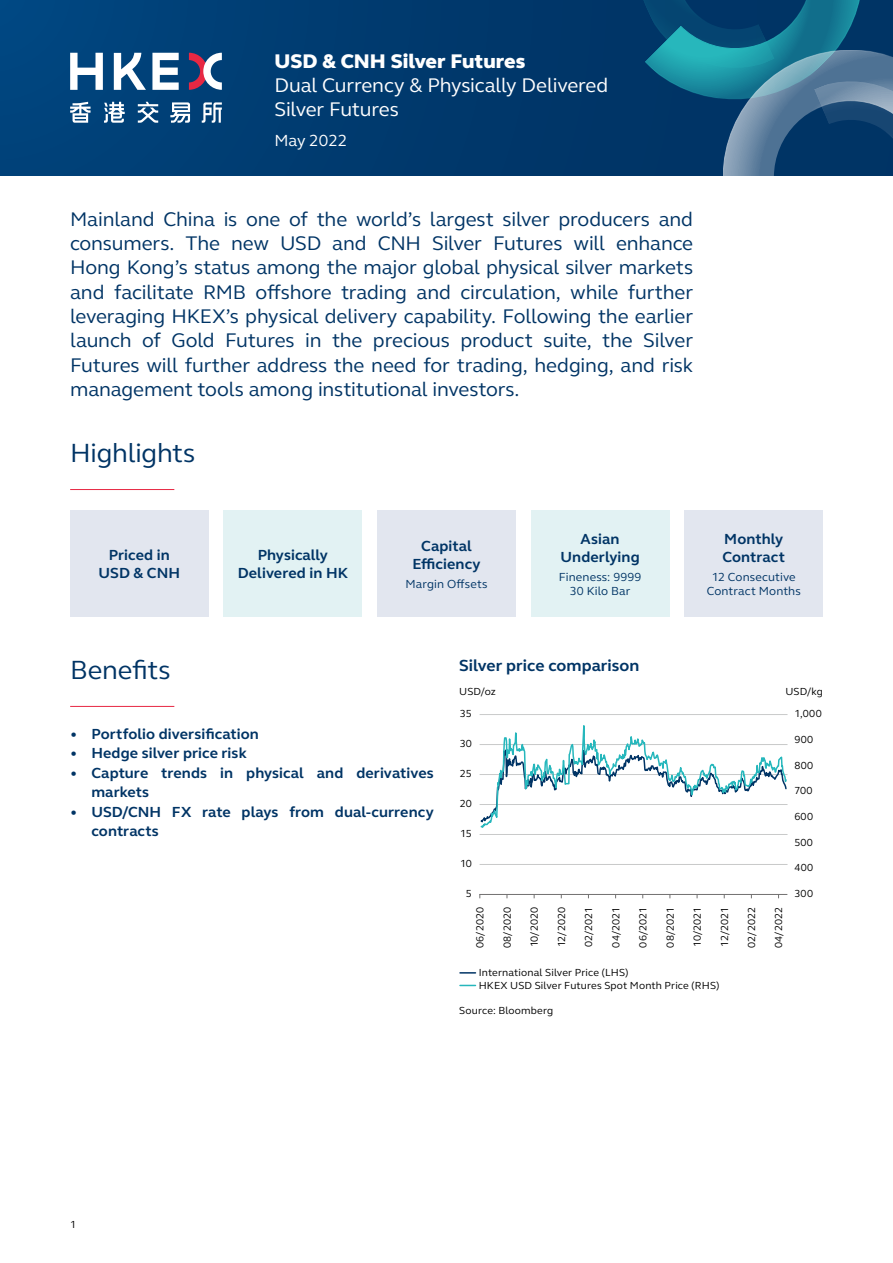
<style>
.page{position:relative;width:893px;height:1263px;background:#fff}
.page>*{position:absolute;margin:0;border:0;box-sizing:border-box;transform-origin:0 0}
.t1{font:27px "FS Elliot Pro";letter-spacing:-.005em;color:#003465}
.t2{font:20.25px/24.3px "FS Elliot Pro";letter-spacing:-.005em;color:#003465;text-align:justify}
.t3{font:20.25px/24.3px "FS Elliot Pro";letter-spacing:-.01em;color:#fff}
.t4{font:800 20.25px "FS Elliot Pro";color:#fff}
.t5{font:700 16.5px "FS Elliot Pro";color:#003465}
.t6{font:16.5px "FS Elliot Pro";color:#fff}
.t7{font:700 15px/18px "FS Elliot Pro";letter-spacing:.005em;color:#003465;text-align:center}
.t8{font:12px/14.4px "FS Elliot Pro";letter-spacing:.01em;color:#003465;text-align:center}
.t9{font:10.5px/12.6px "FS Elliot Pro";letter-spacing:.01em;color:#000}
</style>
<div class="page">
<hr style="left:70px;top:706px;width:104px;height:1px;background:#e72743">
<svg style="left:0;top:0;width:637px;height:175px;background:#003b70"></svg>
<svg style="left:637px;top:0;width:256px;height:175px;background:#1f5d82"></svg>
<hr style="left:70px;top:489px;width:104px;height:1px;background:#e72743">
<svg style="left:202px;top:102px;width:20px;height:21px"></svg>
<svg style="left:138px;top:102px;width:20px;height:21px"></svg>
<svg style="left:152px;top:53px;width:27px;height:37px"></svg>
<svg style="left:70px;top:53px;width:33px;height:37px"></svg>
<svg style="left:114px;top:53px;width:32px;height:37px"></svg>
<svg style="left:189px;top:53px;width:33px;height:37px"></svg>
<svg style="left:170px;top:102px;width:20px;height:21px"></svg>
<svg style="left:104px;top:102px;width:21px;height:21px"></svg>
<svg style="left:70px;top:102px;width:21px;height:21px"></svg>
<div style="left:70px;top:511px;width:138px;height:106px;background:#e2e6ef"></div>
<div style="left:224px;top:511px;width:138px;height:106px;background:#e2f2f3"></div>
<div style="left:377px;top:511px;width:139px;height:106px;background:#e2e6ef"></div>
<div style="left:531px;top:511px;width:138px;height:106px;background:#e2f2f3"></div>
<div style="left:685px;top:511px;width:138px;height:106px;background:#e2e6ef"></div>
<hr style="left:480px;top:834px;width:307px;height:1px;background:#c9caca">
<hr style="left:480px;top:864px;width:307px;height:1px;background:#c9caca">
<hr style="left:479px;top:894px;width:308px;height:1px;background:#727171">
<svg style="left:460px;top:972px;width:15px;height:1px"></svg>
<svg style="left:460px;top:985px;width:15px;height:1px"></svg>
<svg style="left:479px;top:714px;width:309px;height:114px"></svg>
<p class="t4" style="left:274px;top:47px;width:252px">USD &amp; CNH Silver Futures</p>
<p class="t3" style="left:274px;top:73px;width:335px">Dual Currency &amp; Physically Delivered<br>Silver Futures</p>
<p class="t6" style="left:274px;top:129px;width:74px">May 2022</p>
<p class="t2" style="left:70px;top:206px;width:624px">Mainland China is one of the world’s largest silver producers and consumers. The new USD and CNH Silver Futures will enhance Hong Kong’s status among the major global physical silver markets and facilitate RMB offshore trading and circulation, while further leveraging HKEX’s physical delivery capability. Following the earlier launch of Gold Futures in the precious product suite, the Silver Futures will further address the need for trading, hedging, and risk management tools among institutional investors.</p>
<h1 class="t1" style="left:70px;top:435px;width:127px">Highlights</h1>
<p class="t7" style="left:98px;top:546px;width:83px">Priced in<br>USD &amp; CNH</p>
<p class="t7" style="left:238px;top:546px;width:112px">Physically<br>Delivered in HK</p>
<p class="t7" style="left:412px;top:537px;width:70px">Capital<br>Efficiency</p>
<p class="t8" style="left:405px;top:576px;width:84px">Margin Offsets</p>
<p class="t7" style="left:560px;top:530px;width:81px">Asian<br>Underlying</p>
<p class="t8" style="left:559px;top:569px;width:84px">Fineness: 9999<br>30 Kilo Bar</p>
<p class="t7" style="left:722px;top:530px;width:64px;text-align:left">Monthly<br>Contract</p>
<p class="t8" style="left:707px;top:569px;width:96px">12 Consecutive<br>Contract Months</p>
<h1 class="t1" style="left:70px;top:652px;width:102px">Benefits</h1>
<p class="t7" style="left:70px;top:724px;width:190px">• Portfolio diversification</p>
<p class="t7" style="left:70px;top:744px;width:178px">• Hedge silver price risk</p>
<p class="t7" style="left:91px;top:763px;width:344px;line-height:19.5px;text-align:left;text-indent:-21px">• Capture trends in physical and derivatives markets</p>
<p class="t7" style="left:91px;top:802px;width:344px;line-height:19.5px;text-align:left;text-indent:-21px">• USD/CNH FX rate plays from dual-currency contracts</p>
<p class="t5" style="left:459px;top:654px;width:182px">Silver price comparison</p>
<p class="t9" style="left:460px;top:707px;width:14px">35</p>
<p class="t9" style="left:460px;top:737px;width:14px">30</p>
<p class="t9" style="left:460px;top:767px;width:14px">25</p>
<p class="t9" style="left:460px;top:797px;width:14px">20</p>
<p class="t9" style="left:460px;top:827px;width:13px">15</p>
<p class="t9" style="left:460px;top:857px;width:13px">10</p>
<p class="t9" style="left:466px;top:887px;width:8px">5</p>
<p class="t9" style="left:459px;top:685px;width:38px">USD/oz</p>
<p class="t9" style="left:785px;top:685px;width:39px">USD/kg</p>
<p class="t9" style="left:794px;top:707px;width:29px">1,000</p>
<p class="t9" style="left:794px;top:733px;width:20px">900</p>
<p class="t9" style="left:794px;top:758px;width:20px">800</p>
<p class="t9" style="left:794px;top:784px;width:20px">700</p>
<p class="t9" style="left:794px;top:810px;width:20px">600</p>
<p class="t9" style="left:794px;top:835px;width:20px">500</p>
<p class="t9" style="left:794px;top:861px;width:20px">400</p>
<p class="t9" style="left:794px;top:887px;width:20px">300</p>
<p class="t9" style="left:473px;top:948px;width:42px;rotate:-90deg">06/2020</p>
<p class="t9" style="left:501px;top:948px;width:42px;rotate:-90deg">08/2020</p>
<p class="t9" style="left:528px;top:947px;width:42px;rotate:-90deg">10/2020</p>
<p class="t9" style="left:555px;top:947px;width:42px;rotate:-90deg">12/2020</p>
<p class="t9" style="left:582px;top:947px;width:42px;rotate:-90deg">02/2021</p>
<p class="t9" style="left:609px;top:948px;width:42px;rotate:-90deg">04/2021</p>
<p class="t9" style="left:636px;top:948px;width:42px;rotate:-90deg">06/2021</p>
<p class="t9" style="left:664px;top:948px;width:42px;rotate:-90deg">08/2021</p>
<p class="t9" style="left:691px;top:947px;width:42px;rotate:-90deg">10/2021</p>
<p class="t9" style="left:718px;top:947px;width:41px;rotate:-90deg">12/2021</p>
<p class="t9" style="left:745px;top:948px;width:42px;rotate:-90deg">02/2022</p>
<p class="t9" style="left:772px;top:948px;width:42px;rotate:-90deg">04/2022</p>
<p class="t9" style="left:479px;top:966px;width:242px">International Silver Price (LHS)<br>HKEX USD Silver Futures Spot Month Price (RHS)</p>
<p class="t9" style="left:459px;top:1004px;width:95px">Source: Bloomberg</p>
<p class="t9" style="left:70px;top:1218px;width:8px">1</p>
</div>
